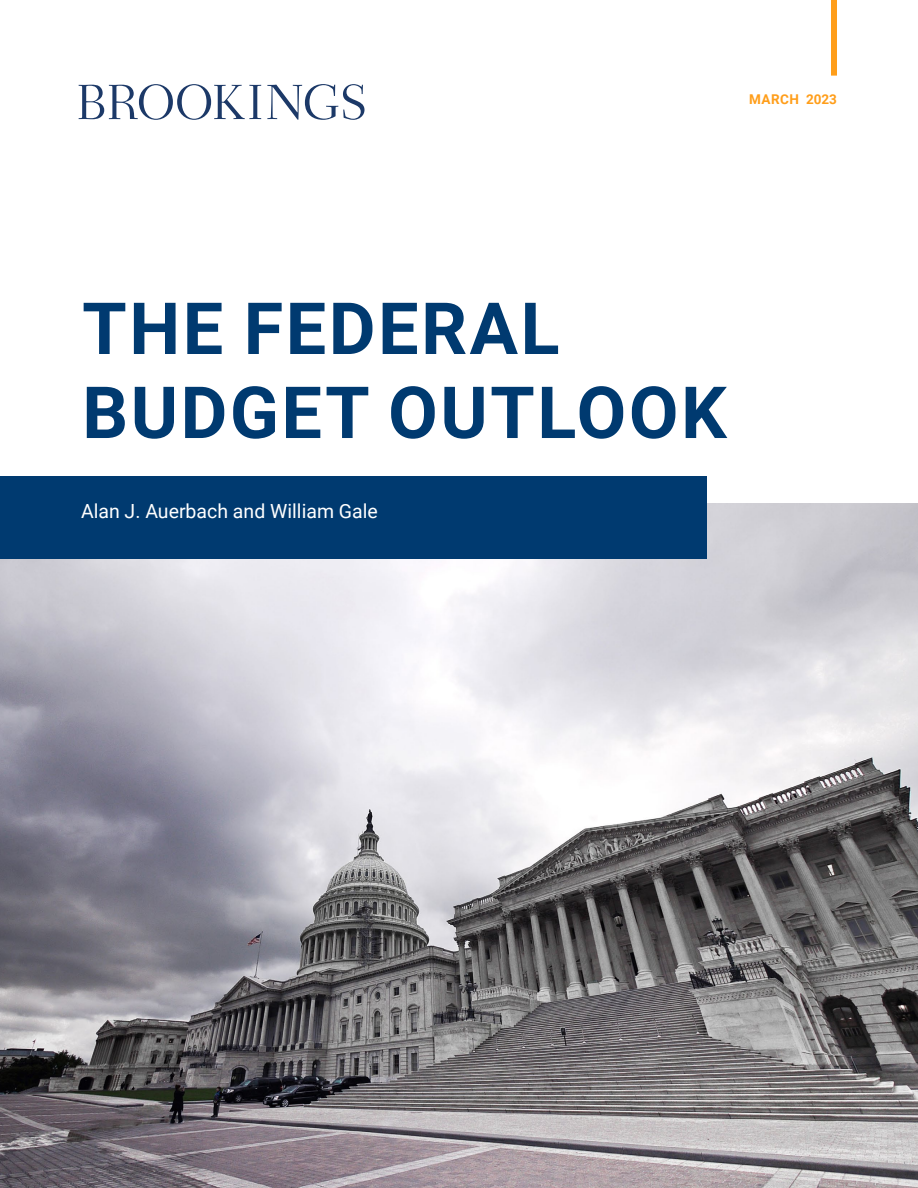
<style>
.page{position:relative;width:918px;height:1188px;background:#fff}
.page>*{position:absolute;margin:0;border:0;box-sizing:border-box;transform-origin:0 0}
.t1{font:700 72px/84px "Roboto";letter-spacing:.035em;color:#003a70}
.t2{font:19.5px "Roboto";color:#fff}
.t3{font:700 13.5px "Roboto";letter-spacing:.035em;color:#ff9e1a}
</style>
<div class="page">
<img style="left:0;top:504px;width:918px;height:684px">
<div style="left:0;top:477px;width:706px;height:82px;background:#003a70"></div>
<div style="left:831px;top:0;width:6px;height:76px;background:#ff9e1a"></div>
<svg style="left:79px;top:84px;width:182px;height:36px"></svg>
<svg style="left:267px;top:84px;width:97px;height:36px"></svg>
<p class="t3" style="left:749px;top:89px;width:89px">MARCH 2023</p>
<h1 class="t1" style="left:82px;top:284px;width:646px">THE FEDERAL<br>BUDGET OUTLOOK</h1>
<p class="t2" style="left:81px;top:498px;width:298px">Alan J. Auerbach and William Gale</p>
</div>
